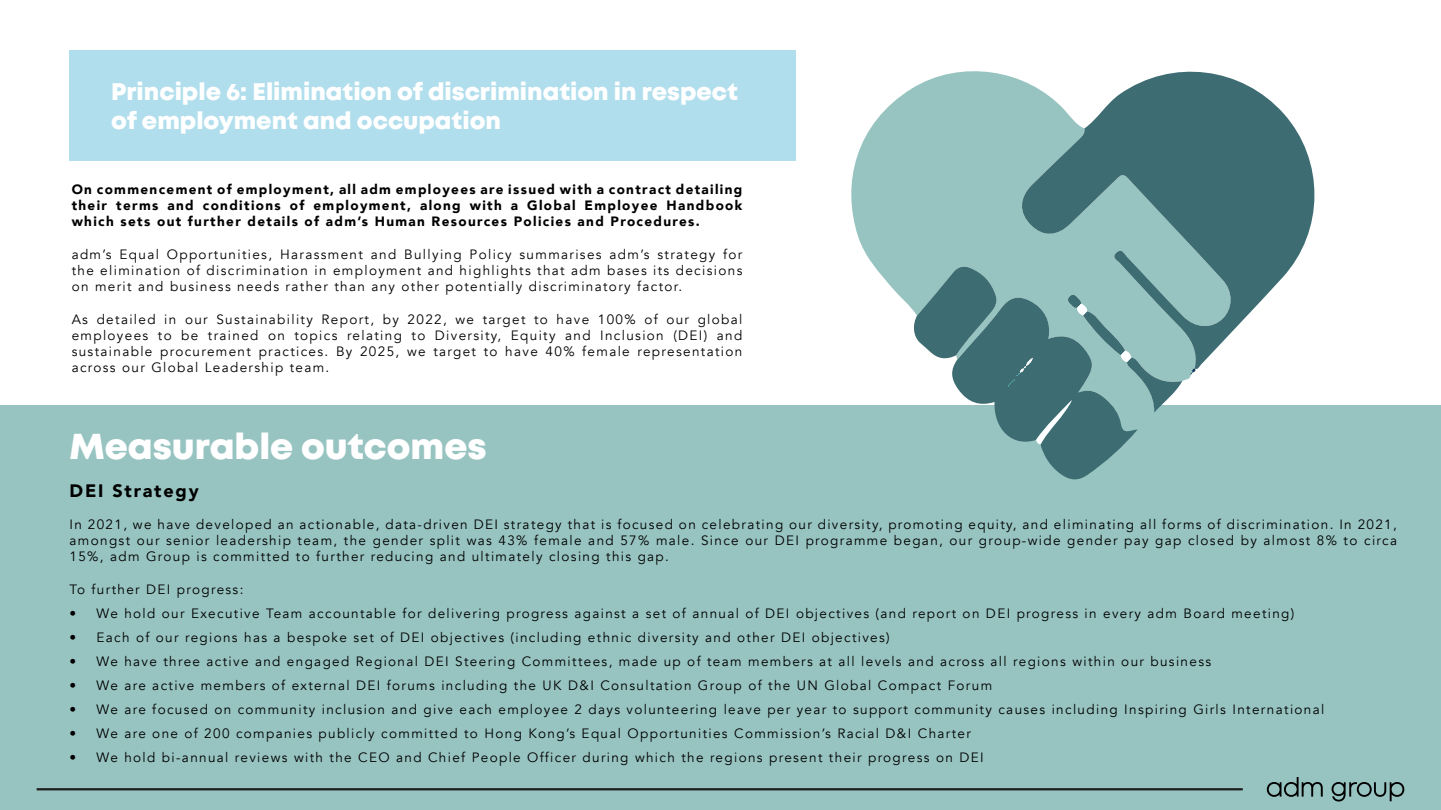
<style>
.page{position:relative;width:1441px;height:810px;background:#fff}
.page>*{position:absolute;margin:0;border:0;box-sizing:border-box;transform-origin:0 0}
.t1{font:36px "Mont Heavy DEMO";color:#fff}
.t2{font:24px/28.8px "Mont Heavy DEMO";color:#fff}
.t3{font:900 18px "Avenir";letter-spacing:.1em;color:#000}
.t4{font:13.5px/16.2px "Avenir";letter-spacing:.1em;color:#000;text-align:justify}
.t5{font:900 13.5px/16.2px "Avenir";letter-spacing:.1em;color:#000;text-align:justify}
</style>
<div class="page">
<div style="left:0;top:405px;width:1440px;height:405px;background:#97c4c1"></div>
<svg style="left:1266px;top:777px;width:56px;height:20px"></svg>
<svg style="left:1331px;top:782px;width:73px;height:20px"></svg>
<hr style="left:37px;top:788px;width:1205px;height:2px;background:#1d1d1b">
<div style="left:70px;top:50px;width:726px;height:111px;background:#b1deed"></div>
<svg style="left:851px;top:71px;width:340px;height:311px;fill:#97c4c1"></svg>
<svg style="left:1018px;top:71px;width:297px;height:299px;fill:#3d6c72"></svg>
<svg style="left:1190px;top:368px;width:6px;height:7px"></svg>
<svg style="left:912px;top:265px;width:270px;height:215px"></svg>
<h2 class="t2" style="left:111px;top:78px;width:628px">Principle 6: Elimination of discrimination in respect of employment and occupation</h2>
<p class="t5" style="left:72px;top:181px;width:672px">On commencement of employment, all adm employees are issued with a contract detailing their terms and conditions of employment, along with a Global Employee Handbook which sets out further details of adm’s Human Resources Policies and Procedures.</p>
<p class="t4" style="left:72px;top:246px;width:672px">adm’s Equal Opportunities, Harassment and Bullying Policy summarises adm’s strategy for the elimination of discrimination in employment and highlights that adm bases its decisions on merit and business needs rather than any other potentially discriminatory factor.</p>
<p class="t4" style="left:72px;top:311px;width:672px">As detailed in our Sustainability Report, by 2022, we target to have 100% of our global employees to be trained on topics relating to Diversity, Equity and Inclusion (DEI) and sustainable procurement practices. By 2025, we target to have 40% female representation across our Global Leadership team.</p>
<h1 class="t1" style="left:70px;top:426px;width:418px">Measurable outcomes</h1>
<h3 class="t3" style="left:70px;top:475px;width:131px">DEI Strategy</h3>
<p class="t4" style="left:70px;top:516px;width:1328px">In 2021, we have developed an actionable, data-driven DEI strategy that is focused on celebrating our diversity, promoting equity, and eliminating all forms of discrimination. In 2021, amongst our senior leadership team, the gender split was 43% female and 57% male. Since our DEI programme began, our group-wide gender pay gap closed by almost 8% to circa 15%, adm Group is committed to further reducing and ultimately closing this gap.</p>
<p class="t4" style="left:70px;top:581px;width:175px">To further DEI progress:</p>
<p class="t4" style="left:70px;top:605px;width:1226px">• We hold our Executive Team accountable for delivering progress against a set of annual of DEI objectives (and report on DEI progress in every adm Board meeting)</p>
<p class="t4" style="left:70px;top:629px;width:821px">• Each of our regions has a bespoke set of DEI objectives (including ethnic diversity and other DEI objectives)</p>
<p class="t4" style="left:70px;top:653px;width:1142px">• We have three active and engaged Regional DEI Steering Committees, made up of team members at all levels and across all regions within our business</p>
<p class="t4" style="left:70px;top:677px;width:924px">• We are active members of external DEI forums including the UK D&amp;I Consultation Group of the UN Global Compact Forum</p>
<p class="t4" style="left:70px;top:701px;width:1256px">• We are focused on community inclusion and give each employee 2 days volunteering leave per year to support community causes including Inspiring Girls International</p>
<p class="t4" style="left:70px;top:725px;width:902px">• We are one of 200 companies publicly committed to Hong Kong’s Equal Opportunities Commission’s Racial D&amp;I Charter</p>
<p class="t4" style="left:70px;top:749px;width:915px">• We hold bi-annual reviews with the CEO and Chief People Officer during which the regions present their progress on DEI</p>
</div>
